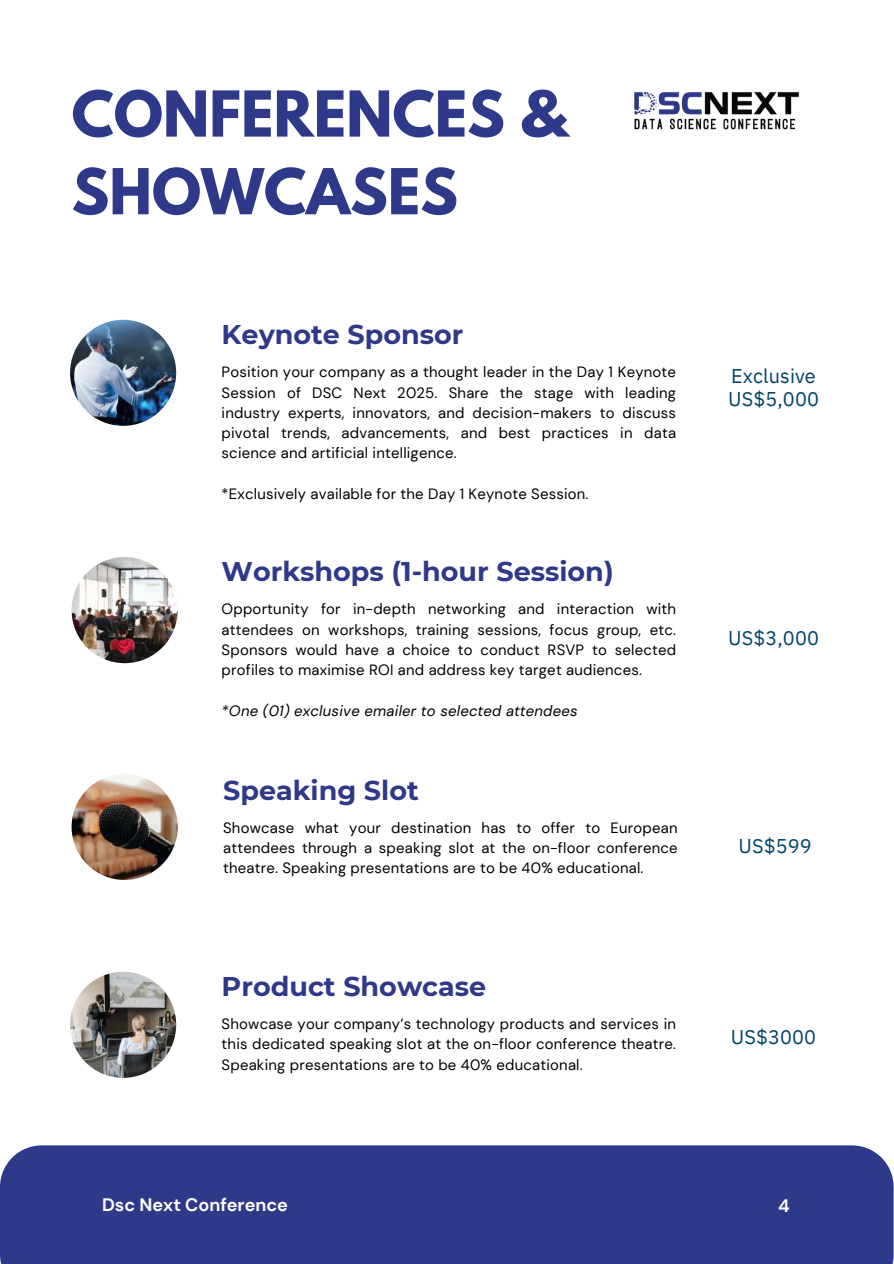
<style>
.page{position:relative;width:894px;height:1264px;background:#fff}
.page>*{position:absolute;margin:0;border:0;box-sizing:border-box;transform-origin:0 0}
.t1{font:700 55.95px/77.7px "League Spartan";color:#2f3989}
.t2{font:700 27px "Montserrat";color:#2f3989}
.t3{font:19.8px/23.5px "IBM Plex Sans";letter-spacing:.005em;color:#004369}
.t4{font:700 18px "DM Sans";color:#fff}
.t5{font:14.85px/20.2px "DM Sans";letter-spacing:.015em;color:#000;text-align:justify}
.t6{font:italic 14.85px "DM Sans";letter-spacing:.015em;color:#000}
</style>
<div class="page">
<img style="left:70px;top:320px;width:106px;height:106px;border-radius:50%">
<img style="left:72px;top:557px;width:106px;height:106px;border-radius:50%">
<img style="left:72px;top:774px;width:106px;height:106px;border-radius:50%">
<img style="left:70px;top:971px;width:106px;height:106px;border-radius:50%">
<div style="left:0;top:1145px;width:893px;height:118px;background:#2f3989"></div>
<img style="left:634px;top:92px;width:165px;height:38px">
<h1 class="t1" style="left:72px;top:82px;width:496px">CONFERENCES &amp;<br>SHOWCASES</h1>
<h2 class="t2" style="left:221px;top:318px;width:243px">Keynote Sponsor</h2>
<p class="t5" style="left:221px;top:362px;width:456px">Position your company as a thought leader in the Day 1 Keynote Session of DSC Next 2025. Share the stage with leading industry experts, innovators, and decision-makers to discuss pivotal trends, advancements, and best practices in data science and artificial intelligence.</p>
<p class="t5" style="left:221px;top:483px;width:368px">*Exclusively available for the Day 1 Keynote Session.</p>
<h2 class="t2" style="left:221px;top:555px;width:393px">Workshops (1-hour Session)</h2>
<p class="t5" style="left:221px;top:599px;width:456px">Opportunity for in-depth networking and interaction with attendees on workshops, training sessions, focus group, etc.<br>Sponsors would have a choice to conduct RSVP to selected profiles to maximise ROI and address key target audiences.</p>
<p class="t6" style="left:221px;top:701px;width:357px">*One (01) exclusive emailer to selected attendees</p>
<h2 class="t2" style="left:223px;top:773px;width:197px">Speaking Slot</h2>
<p class="t5" style="left:223px;top:817px;width:456px">Showcase what your destination has to offer to European attendees through a speaking slot at the on-floor conference theatre. Speaking presentations are to be 40% educational.</p>
<h3 class="t3" style="left:728px;top:363px;width:92px">Exclusive<br>US$5,000</h3>
<h3 class="t3" style="left:728px;top:626px;width:92px">US$3,000</h3>
<h3 class="t3" style="left:738px;top:834px;width:75px">US$599</h3>
<h2 class="t2" style="left:221px;top:969px;width:266px">Product Showcase</h2>
<p class="t5" style="left:221px;top:1013px;width:456px">Showcase your company’s technology products and services in this dedicated speaking slot at the on-floor conference theatre.<br>Speaking presentations are to be 40% educational.</p>
<h3 class="t3" style="left:730px;top:1024px;width:87px">US$3000</h3>
<p class="t4" style="left:102px;top:1192px;width:187px">Dsc Next Conference</p>
<p class="t4" style="left:777px;top:1193px;width:13px">4</p>
</div>
